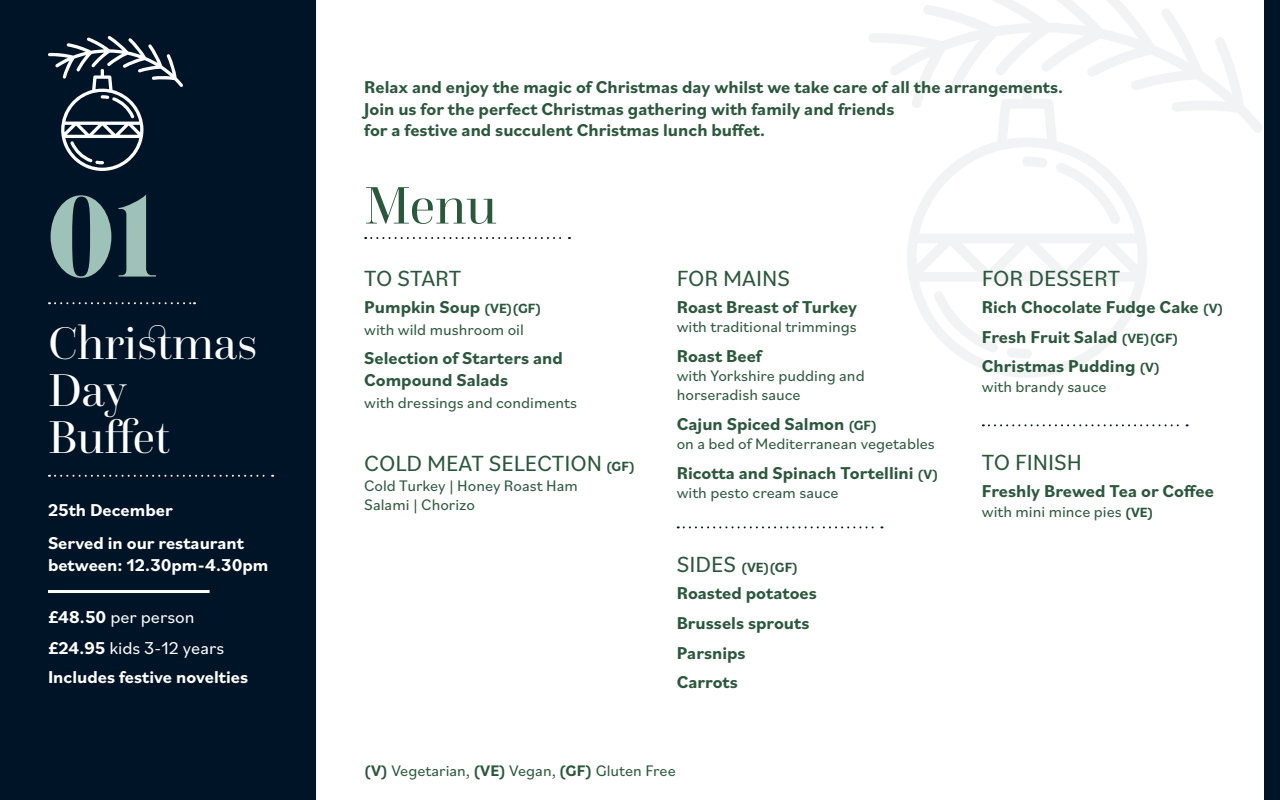
<style>
.page{position:relative;width:1280px;height:800px;background:#fff}
.page>*{position:absolute;margin:0;border:0;box-sizing:border-box;transform-origin:0 0}
.t1{font:100px "Eloquent JF Pro";color:#9ec2b8}
.t2{font:55px "Questa Grande";color:#2b573d}
.t3{font:48px/47px "Questa Grande";color:#fff}
.t4{font:23px "Bilo";color:#2b573d}
.t5{font:700 18px/29.6px "Bilo";color:#2b573d}
.t6{font:700 18px/21.6px "Bilo";color:#fff}
.t7{font:18px/31.1px "Bilo";color:#fff}
.t8{font:16px/19.2px "Bilo";color:#2b573d}
.t9{font:700 14px "Bilo";color:#2b573d}
.s1{font-weight:700}
.s2{font-size:14px}
.s3{font-weight:700;font-size:14px}
.s4{font-weight:400;font-size:23px}
</style>
<div class="page">
<svg style="left:869px;top:0;width:393px;height:132px"></svg>
<svg style="left:907px;top:80px;width:240px;height:297px"></svg>
<div style="left:0;top:0;width:316px;height:800px;background:#001427"></div>
<svg style="left:365px;top:237px;width:205px;height:2px"></svg>
<svg style="left:983px;top:424px;width:205px;height:2px"></svg>
<svg style="left:678px;top:526px;width:204px;height:2px"></svg>
<div style="left:1264px;top:0;width:16px;height:800px;background:#001427"></div>
<svg style="left:49px;top:302px;width:146px;height:2px"></svg>
<hr style="left:48px;top:590px;width:162px;height:3px;background:#fff">
<svg style="left:49px;top:475px;width:224px;height:2px"></svg>
<svg style="left:48px;top:36px;width:135px;height:135px"></svg>
<h1 class="t1" style="left:48px;top:184px;width:112px">01</h1>
<h3 class="t3" style="left:48px;top:320px;width:211px">Christmas<br>Day<br>Buffet</h3>
<p class="t6" style="left:48px;top:498px;width:126px">25th December</p>
<p class="t6" style="left:48px;top:531px;width:222px">Served in our restaurant between: 12.30pm-4.30pm</p>
<p class="t7" style="left:48px;top:600px;width:178px"><span class="s1">£48.50</span> per person <span class="s1">£24.95</span> kids 3-12 years</p>
<p class="t6" style="left:48px;top:665px;width:202px">Includes festive novelties</p>
<p class="t5" style="left:364px;top:76px;width:700px;line-height:21.6px">Relax and enjoy the magic of Christmas day whilst we take care of all the arrangements.<br>Join us for the perfect Christmas gathering with family and friends<br>for a festive and succulent Christmas lunch buffet.</p>
<h2 class="t2" style="left:364px;top:172px;width:134px">Menu</h2>
<p class="t4" style="left:364px;top:262px;width:99px">TO START</p>
<p class="t5" style="left:364px;top:292px;width:179px">Pumpkin Soup <span class="s2">(VE)(GF)</span></p>
<p class="t8" style="left:364px;top:319px;width:161px">with wild mushroom oil</p>
<p class="t5" style="left:364px;top:347px;width:200px;line-height:21.6px">Selection of Starters and<br>Compound Salads</p>
<p class="t8" style="left:364px;top:393px;width:214px">with dressings and condiments</p>
<p class="t4" style="left:364px;top:448px;width:272px">COLD MEAT SELECTION <span class="s3">(GF)</span></p>
<p class="t8" style="left:364px;top:475px;width:215px">Cold Turkey | Honey Roast Ham<br>Salami | Chorizo</p>
<p class="t4" style="left:677px;top:262px;width:115px">FOR MAINS</p>
<p class="t5" style="left:677px;top:292px;width:182px">Roast Breast of Turkey</p>
<p class="t8" style="left:677px;top:317px;width:182px">with traditional trimmings</p>
<p class="t5" style="left:677px;top:340px;width:87px">Roast Beef</p>
<p class="t8" style="left:677px;top:366px;width:189px">with Yorkshire pudding and horseradish sauce</p>
<p class="t5" style="left:677px;top:408px;width:202px">Cajun Spiced Salmon <span class="s2">(GF)</span></p>
<p class="t8" style="left:677px;top:434px;width:260px">on a bed of Mediterranean vegetables</p>
<p class="t5" style="left:677px;top:457px;width:263px">Ricotta and Spinach Tortellini <span class="s2">(V)</span></p>
<p class="t8" style="left:677px;top:482px;width:163px">with pesto cream sauce</p>
<p class="t9" style="left:677px;top:557px;width:123px"><span class="s4">SIDES</span> (VE)(GF)</p>
<p class="t5" style="left:677px;top:578px;width:142px">Roasted potatoes<br>Brussels sprouts<br>Parsnips<br>Carrots</p>
<p class="t8" style="left:364px;top:760px;width:313px"><span class="s1">(V)</span> Vegetarian, <span class="s1">(VE)</span> Vegan, <span class="s1">(GF)</span> Gluten Free</p>
<p class="t4" style="left:982px;top:262px;width:140px">FOR DESSERT</p>
<p class="t5" style="left:982px;top:292px;width:243px">Rich Chocolate Fudge Cake <span class="s2">(V)<br></span>Fresh Fruit Salad <span class="s2">(VE)(GF)<br></span>Christmas Pudding <span class="s2">(V)</span></p>
<p class="t8" style="left:982px;top:376px;width:126px">with brandy sauce</p>
<p class="t4" style="left:982px;top:446px;width:102px">TO FINISH</p>
<p class="t5" style="left:982px;top:476px;width:234px">Freshly Brewed Tea or Coffee</p>
<p class="t8" style="left:982px;top:501px;width:173px">with mini mince pies <span class="s3">(VE)</span></p>
</div>
